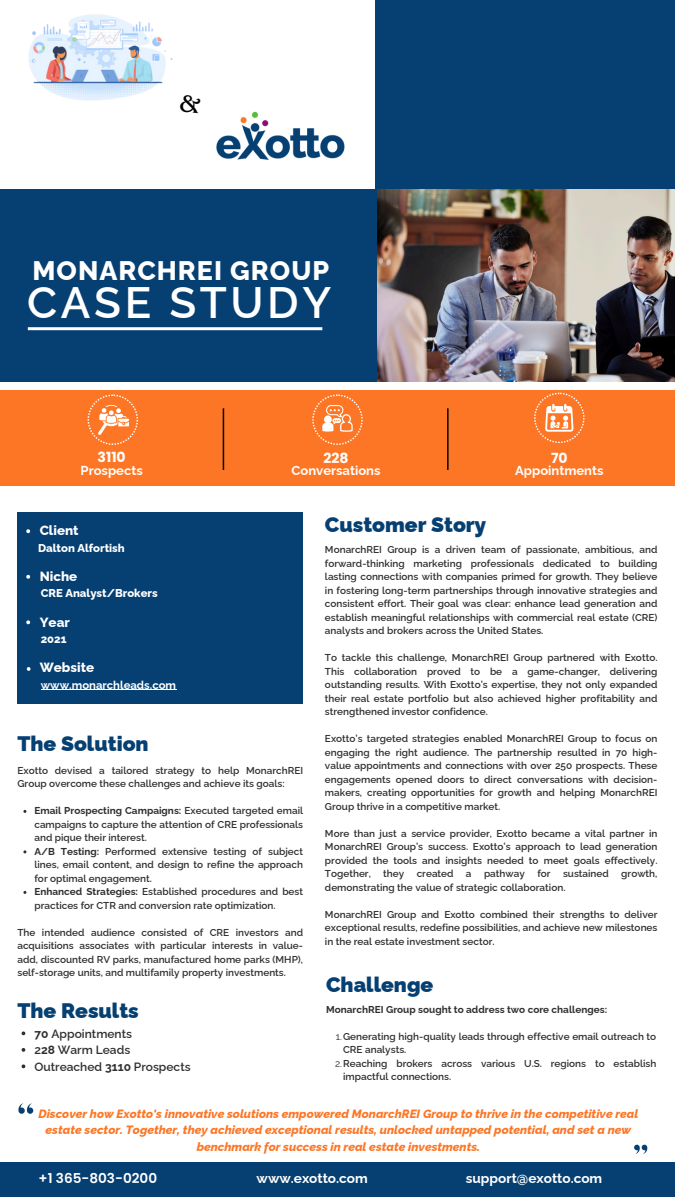
<style>
.page{position:relative;width:675px;height:1200px;background:#fff}
.page>*{position:absolute;margin:0;border:0;box-sizing:border-box;transform-origin:0 0}
.t1{font:600 44px "Raleway";letter-spacing:.08em;color:#fff}
.t2{font:800 26.9px "Raleway";letter-spacing:.035em;color:#fff}
.t3{font:900 21px "Raleway";color:#063f72}
.t4{font:700 14px "Poppins";color:#fff}
.t5{font:700 13.6px "Raleway";color:#fff}
.t6{font:600 13.6px "Poppins";color:#fff}
.t7{font:800 13.4px "Raleway";color:#fff}
.t8{font:700 13px "Raleway";color:#fff}
.t9{font:italic 800 12px/16.5px "Raleway";color:#fc7625;text-align:center}
.t10{font:600 12px "Raleway";color:#302f2f}
.t11{font:800 11.3px "Raleway";color:#fff}
.t12{font:700 11.3px "Raleway";color:#fff}
.t13{font:600 10px/13.5px "Raleway";color:#302f2f;text-align:justify}
.t14{font:700 10px "Raleway";color:#302f2f}
.s1{font-weight:700}
.s2{font-weight:400}
</style>
<div class="page">
<div style="left:375px;top:0;width:300px;height:279px;background:#063f72"></div>
<img style="left:376px;top:189px;width:299px;height:193px">
<div style="left:0;top:189px;width:376px;height:193px;background:#063f72"></div>
<div style="left:0;top:1162px;width:675px;height:35px;background:#063f72"></div>
<img style="left:216px;top:111px;width:129px;height:49px">
<div style="left:0;top:390px;width:675px;height:96px;background:#fc7625"></div>
<div style="left:17px;top:512px;width:286px;height:192px;background:#063f72"></div>
<hr style="left:223px;top:408px;width:1px;height:62px;background:#000">
<svg style="left:88px;top:395px;width:50px;height:50px"></svg>
<svg style="left:534px;top:393px;width:50px;height:50px"></svg>
<svg style="left:312px;top:395px;width:51px;height:50px"></svg>
<svg style="left:18px;top:1103px;width:15px;height:11px"></svg>
<svg style="left:634px;top:1145px;width:13px;height:9px"></svg>
<hr style="left:28px;top:327px;width:294px;height:3px;background:#fff">
<hr style="left:447px;top:408px;width:2px;height:62px;background:#000">
<img style="left:28px;top:14px;width:217px;height:115px">
<svg style="left:22px;top:1048px;width:3px;height:4px"></svg>
<svg style="left:26px;top:529px;width:4px;height:4px"></svg>
<svg style="left:26px;top:575px;width:4px;height:4px"></svg>
<svg style="left:26px;top:620px;width:4px;height:4px"></svg>
<svg style="left:27px;top:667px;width:4px;height:4px"></svg>
<hr style="left:41px;top:690px;width:135px;height:1px;background:#fff">
<svg style="left:180px;top:94px;width:21px;height:19px"></svg>
<h1 class="t2" style="left:33px;top:255px;width:298px">MONARCHREI GROUP</h1>
<p class="t1" style="left:27px;top:276px;width:305px">CASE STUDY</p>
<p class="t4" style="left:98px;top:448px;width:30px">3110</p>
<p class="t4" style="left:324px;top:448px;width:27px">228</p>
<p class="t4" style="left:551px;top:448px;width:18px">70</p>
<p class="t8" style="left:81px;top:463px;width:64px">Prospects</p>
<p class="t8" style="left:292px;top:463px;width:90px">Conversations</p>
<h3 class="t8" style="left:515px;top:463px;width:90px">Appointments</h3>
<h3 class="t7" style="left:40px;top:523px;width:40px">Client</h3>
<p class="t11" style="left:38px;top:541px;width:88px">Dalton Alfortish</p>
<p class="t7" style="left:40px;top:568px;width:39px">Niche</p>
<p class="t11" style="left:41px;top:587px;width:118px">CRE Analyst/Brokers</p>
<h3 class="t7" style="left:40px;top:614px;width:32px">Year</h3>
<p class="t11" style="left:41px;top:632px;width:27px">2021</p>
<p class="t7" style="left:40px;top:660px;width:56px">Website</p>
<p class="t12" style="left:41px;top:678px;width:137px">www.monarchleads.com</p>
<h4 class="t3" style="left:17px;top:731px;width:133px">The Solution</h4>
<h4 class="t13" style="left:17px;top:764px;width:287px">Exotto devised a tailored strategy to help MonarchREI<br>Group overcome these challenges and achieve its goals:</h4>
<p class="t13" style="left:34px;top:804px;width:270px"><span class="s1">Email Prospecting Campaigns:</span> Executed targeted email campaigns to capture the attention of CRE professionals and pique their interest.</p>
<p class="t13" style="left:34px;top:845px;width:270px"><span class="s1">A/B Testing:</span> Performed extensive testing of subject lines, email content, and design to refine the approach for optimal engagement.</p>
<p class="t13" style="left:34px;top:885px;width:270px"><span class="s1">Enhanced Strategies:</span> Established procedures and best practices for CTR and conversion rate optimization.</p>
<p class="t13" style="left:17px;top:926px;width:287px">The intended audience consisted of CRE investors and acquisitions associates with particular interests in value&shy;add, discounted RV parks, manufactured home parks (MHP), self-storage units, and multifamily property investments.</p>
<p class="t3" style="left:17px;top:999px;width:123px">The Results</p>
<p class="t10" style="left:34px;top:1026px;width:99px"><span class="s1">70</span> Appointments</p>
<p class="t10" style="left:34px;top:1043px;width:97px">2<span class="s1">28</span> Warm Leads</p>
<h2 class="t10" style="left:34px;top:1059px;width:158px">Outreached <span class="s1">3110</span> Prospects</h2>
<p class="t3" style="left:325px;top:512px;width:163px">Customer Story</p>
<p class="t13" style="left:325px;top:543px;width:334px">MonarchREI Group is a driven team of passionate, ambitious, and forward-thinking marketing professionals dedicated to building lasting connections with companies primed for growth. They believe in fostering long-term partnerships through innovative strategies and consistent effort. Their goal was clear: enhance lead generation and establish meaningful relationships with commercial real estate (CRE) analysts and brokers across the United States.</p>
<p class="t13" style="left:325px;top:651px;width:334px">To tackle this challenge, MonarchREI Group partnered with Exotto.<br>This collaboration proved to be a game-changer, delivering outstanding results. With Exotto’s expertise, they not only expanded their real estate portfolio but also achieved higher profitability and strengthened investor confidence.</p>
<p class="t13" style="left:325px;top:732px;width:334px">Exotto’s targeted strategies enabled MonarchREI Group to focus on engaging the right audience. The partnership resulted in 70 high&shy;value appointments and connections with over 250 prospects. These engagements opened doors to direct conversations with decision&shy;makers, creating opportunities for growth and helping MonarchREI Group thrive in a competitive market.</p>
<p class="t13" style="left:325px;top:827px;width:334px">More than just a service provider, Exotto became a vital partner in MonarchREI Group’s success. Exotto’s approach to lead generation provided the tools and insights needed to meet goals effectively.<br>Together, they created a pathway for sustained growth, demonstrating the value of strategic collaboration.</p>
<p class="t13" style="left:325px;top:908px;width:334px">MonarchREI Group and Exotto combined their strengths to deliver exceptional results, redefine possibilities, and achieve new milestones in the real estate investment sector.</p>
<h4 class="t3" style="left:326px;top:972px;width:109px">Challenge</h4>
<h4 class="t14" style="left:326px;top:1003px;width:283px">MonarchREI Group sought to address two core challenges:</h4>
<p class="t13" style="left:343px;top:1029px;width:315px;text-indent:-7px"><span class="s2">1.</span>Generating high-quality leads through effective email outreach to<br>CRE analysts.</p>
<h4 class="t13" style="left:343px;top:1056px;width:315px;text-indent:-8px"><span class="s2">2.</span>Reaching brokers across various U.S. regions to establish impactful connections.</h4>
<p class="t9" style="left:38px;top:1105px;width:601px">Discover how Exotto's innovative solutions empowered MonarchREI Group to thrive in the competitive real estate sector. Together, they achieved exceptional results, unlocked untapped potential, and set a new benchmark for success in real estate investments.</p>
<p class="t6" style="left:39px;top:1169px;width:120px">+1 365-803-0200</p>
<p class="t5" style="left:257px;top:1170px;width:113px">www.exotto.com</p>
<p class="t5" style="left:466px;top:1170px;width:138px">support@exotto.com</p>
</div>
